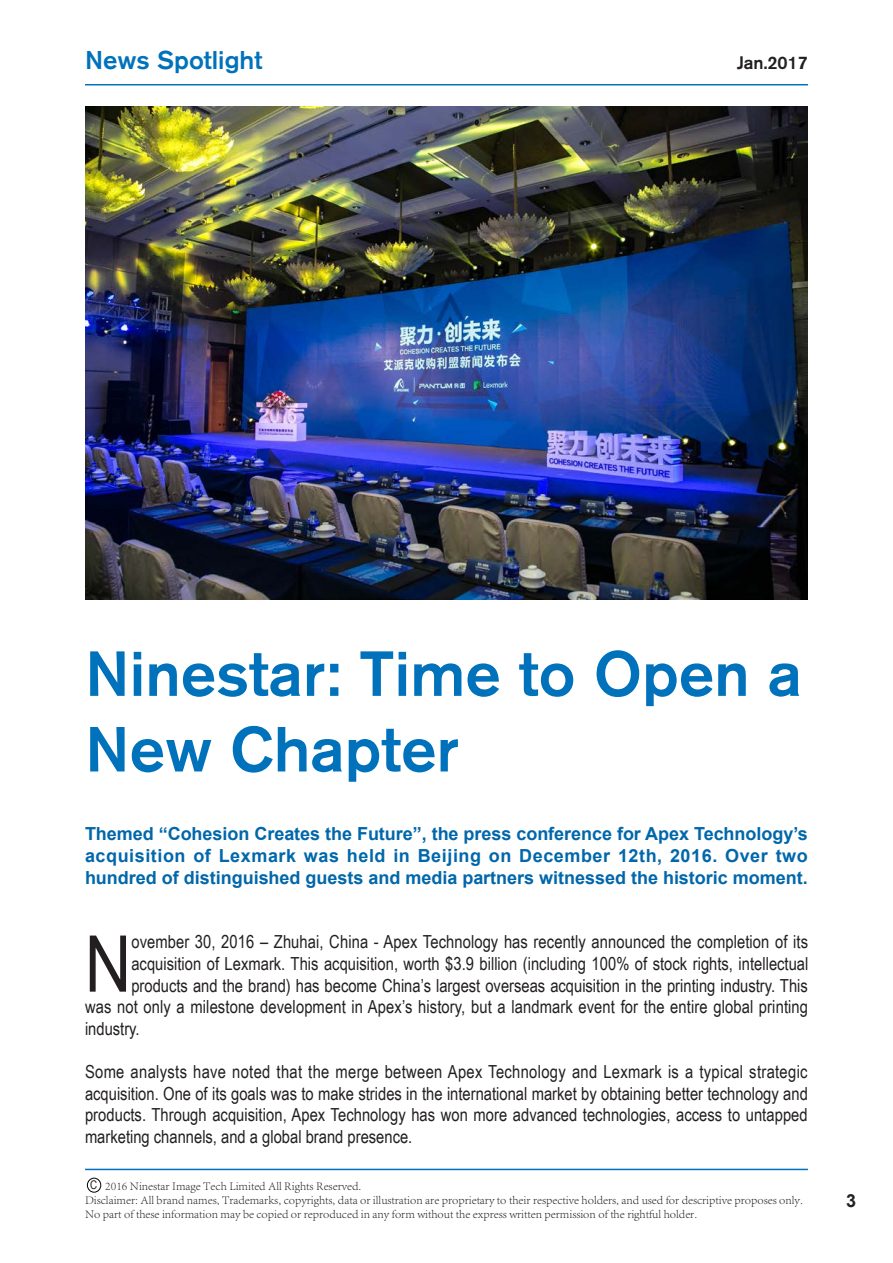
<style>
.page{position:relative;width:893px;height:1263px;background:#fff}
.page>*{position:absolute;margin:0;border:0;box-sizing:border-box;transform-origin:0 0}
.t1{font:78.3px "Arial Narrow";color:#231f20}
.t2{font:500 63px/75.6px "Akzidenz Grotesk BQ";color:#0072bc}
.t3{font:500 25.5px "Akzidenz Grotesk BQ";color:#0072bc}
.t4{font:18px/21.6px "Arial Narrow";color:#231f20;text-align:justify}
.t5{font:700 18px/21.6px "Arial";color:#0067aa;text-align:justify}
.t6{font:500 18px "Akzidenz Grotesk BQ";color:#231f20}
.t7{font:700 18px "Arial";color:#231f20}
.t8{font:300 12px "Adobe Song Std";color:#231f20}
.s1{font-family:"Arial Narrow";font-weight:400}
</style>
<div class="page">
<hr style="left:85px;top:1169px;width:723px;height:1px;background:#0072bc">
<div style="left:87px;top:1178px;width:14px;height:14px;border:1px solid #000;border-radius:50%"></div>
<hr style="left:85px;top:84px;width:723px;height:1px;background:#0072bc">
<img style="left:85px;top:106px;width:723px;height:493px">
<p class="t3" style="left:85px;top:44px;width:179px">News Spotlight</p>
<p class="t6" style="left:737px;top:52px;width:73px">Jan.2017</p>
<p class="t2" style="left:85px;top:635px;width:718px">Ninestar: Time to Open a<br>New Chapter</p>
<p class="t5" style="left:85px;top:824px;width:724px">Themed “Cohesion Creates the Future”, the press conference for Apex Technology’s acquisition of Lexmark was held in Beijing on December 12th, 2016. Over two hundred of distinguished guests and media partners witnessed the historic moment.</p>
<p class="t1" style="left:85px;top:906px;width:48px">N</p>
<p class="t4" style="left:131px;top:931px;width:678px">ovember 30, 2016 – Zhuhai, China - Apex Technology has recently announced the completion of its</p>
<p class="t4" style="left:131px;top:952px;width:679px">acquisition of Lexmark. This acquisition, worth $3.9 billion (including 100% of stock rights, intellectual</p>
<p class="t4" style="left:131px;top:974px;width:678px">products and the brand) has become China’s largest overseas acquisition in the printing industry. This</p>
<p class="t4" style="left:85px;top:995px;width:725px">was not only a milestone development in Apex’s history, but a landmark event for the entire global printing</p>
<p class="t4" style="left:85px;top:1017px;width:56px">industry.</p>
<p class="t4" style="left:85px;top:1060px;width:724px">Some analysts have noted that the merge between Apex Technology and Lexmark is a typical strategic acquisition. One of its goals was to make strides in the international market by obtaining better technology and products. Through acquisition, Apex Technology has won more advanced technologies, access to untapped marketing channels, and a global brand presence.</p>
<p class="t8" style="left:90px;top:1179px;width:273px"><span class="s1">C</span> 2016 Ninestar Image Tech Limited All Rights Reserved.</p>
<p class="t8" style="left:85px;top:1193px;width:719px">Disclaimer: All brand names, Trademarks, copyrights, data or illustration are proprietary to their respective holders, and used for descriptive proposes only.</p>
<p class="t8" style="left:85px;top:1207px;width:614px">No part of these information may be copied or reproduced in any form without the express written permission of the rightful holder.</p>
<p class="t7" style="left:846px;top:1189px;width:12px">3</p>
</div>
